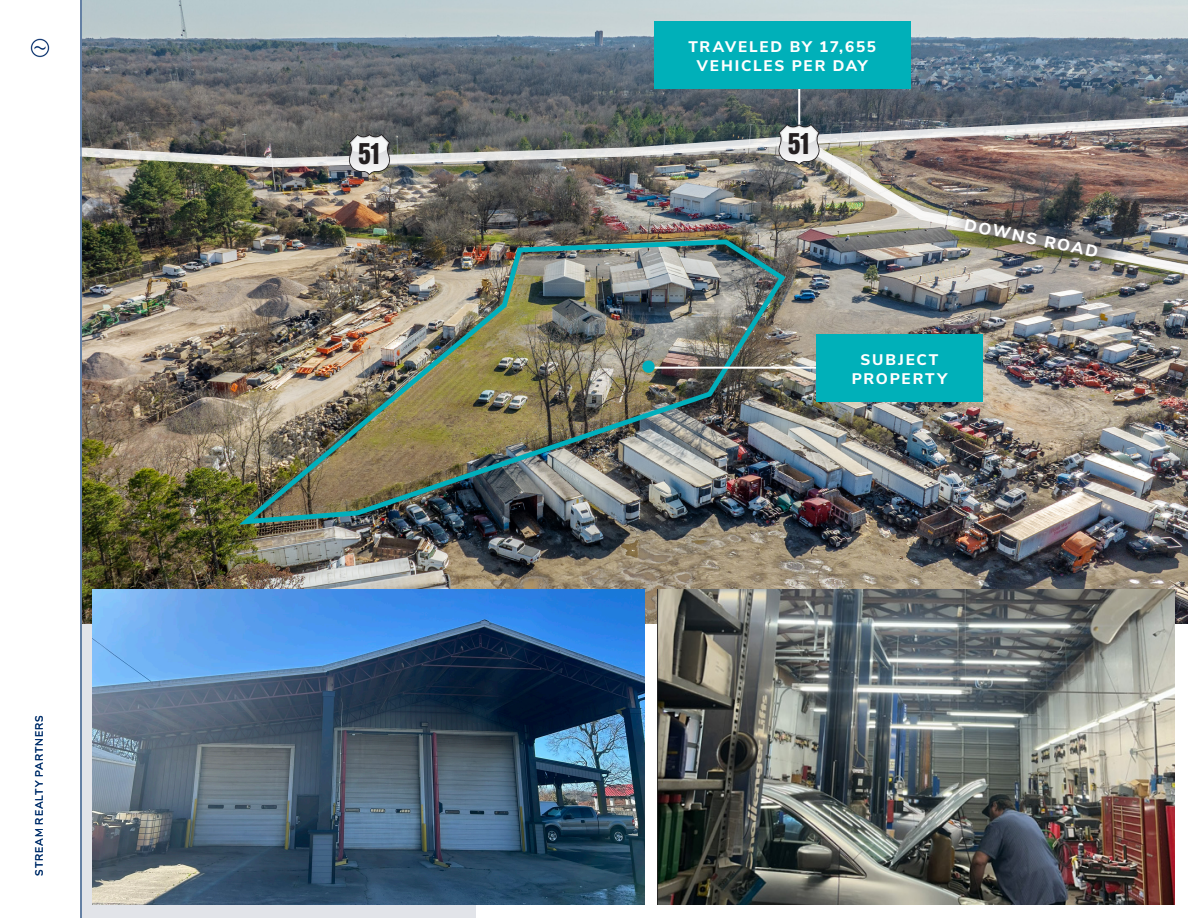
<style>
.page{position:relative;width:1188px;height:918px;background:#fff}
.page>*{position:absolute;margin:0;border:0;box-sizing:border-box;transform-origin:0 0}
.t1{font:800 29.25px "Alternate Gothic Cond ATF";color:#231f20}
.t2{font:800 16.5px "Nunito Sans";color:#fff}
._9_12_Center{font:800 15.3px/19.2px "Nunito Sans";letter-spacing:.115em;color:#fff;text-align:center}
.t3{font:600 10.5px "Nunito Sans";letter-spacing:.085em;color:#002f6b}
</style>
<div class="page">
<div style="left:82px;top:0;width:393px;height:918px;background:#e2e4e9"></div>
<img style="left:82px;top:0;width:1106px;height:624px">
<img style="left:239px;top:237px;width:550px;height:291px">
<img style="left:30px;top:38px;width:20px;height:20px">
<hr style="left:649px;top:367px;width:176px;height:2px;background:#fff">
<svg style="left:642px;top:360px;width:14px;height:14px"></svg>
<div style="left:816px;top:335px;width:166px;height:67px;background:#00b0b9"></div>
<img style="left:82px;top:114px;width:1106px;height:55px">
<svg style="left:348px;top:134px;width:43px;height:41px"></svg>
<img style="left:795px;top:134px;width:393px;height:145px">
<div style="left:951px;top:198px;width:175px;height:80px;background:#231f20;opacity:.77"></div>
<img style="left:92px;top:590px;width:553px;height:314px">
<img style="left:658px;top:590px;width:516px;height:314px">
<hr style="left:798px;top:86px;width:2px;height:52px;background:#fff">
<svg style="left:777px;top:124px;width:44px;height:41px"></svg>
<div style="left:654px;top:21px;width:256px;height:68px;background:#00b0b9"></div>
<hr style="left:80px;top:0;width:2px;height:918px;background:#002f6b">
<p class="t3" style="left:31px;top:876px;width:162px;rotate:-90deg">STREAM REALTY PARTNERS</p>
<p class="t1" style="left:359px;top:136px;width:23px">51</p>
<p class="_9_12_Center" style="left:688px;top:36px;width:189px">TRAVELED BY 17,655<br>VEHICLES PER DAY</p>
<p class="t1" style="left:788px;top:126px;width:23px">51</p>
<p class="t2" style="left:967px;top:212px;width:138px;rotate:12deg">DOWNS ROAD</p>
<p class="_9_12_Center" style="left:852px;top:349px;width:97px">SUBJECT<br>PROPERTY</p>
</div>
